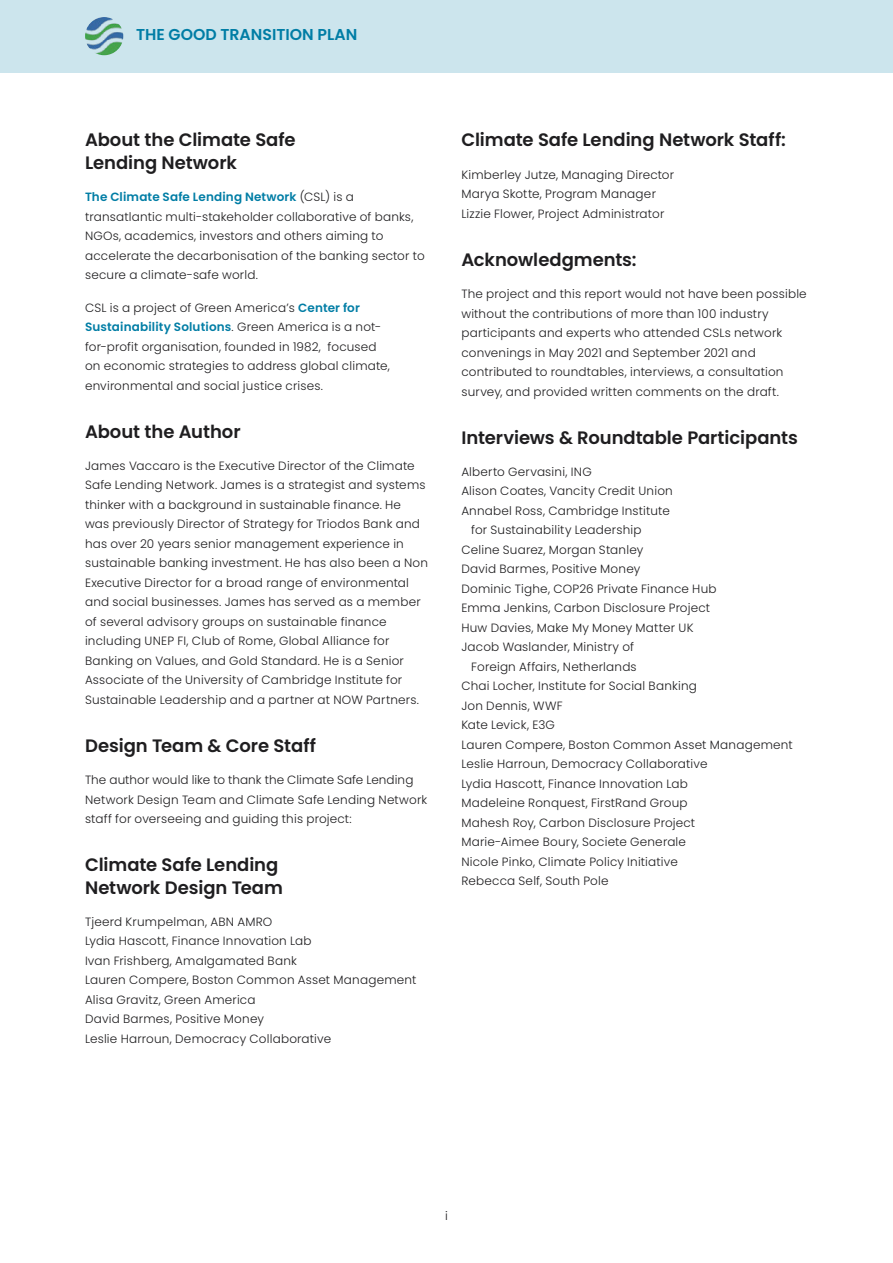
<style>
.page{position:relative;width:893px;height:1263px;background:#fff}
.page>*{position:absolute;margin:0;border:0;box-sizing:border-box;transform-origin:0 0}
.t1{font:600 18px/22.5px "Poppins";letter-spacing:-.005em;color:#1f1e20}
.t2{font:600 15.75px "Poppins";color:#007da5}
.t3{font:300 12px/19.5px "Poppins";letter-spacing:.015em;color:#1f1e20}
.s1{font-weight:600;color:#007da5}
</style>
<div class="page">
<div style="left:0;top:0;width:893px;height:72px;background:#cce5ed"></div>
<img style="left:85px;top:17px;width:38px;height:38px;border-radius:19px">
<h2 class="t2" style="left:136px;top:26px;width:223px">THE GOOD TRANSITION PLAN</h2>
<h1 class="t1" style="left:85px;top:129px;width:212px">About the Climate Safe<br>Lending Network</h1>
<p class="t3" style="left:85px;top:187px;width:341px"><span class="s1">The Climate Safe Lending Network</span> (CSL) is a transatlantic multi-stakeholder collaborative of banks, NGOs, academics, investors and others aiming to accelerate the decarbonisation of the banking sector to secure a climate-safe world.</p>
<p class="t3" style="left:85px;top:298px;width:306px">CSL is a project of Green America’s <span class="s1">Center for Sustainability Solutions</span>. Green America is a not&shy;for-profit organisation, founded in 1982, focused on economic strategies to address global climate, environmental and social justice crises.</p>
<h1 class="t1" style="left:85px;top:420px;width:157px">About the Author</h1>
<p class="t3" style="left:85px;top:456px;width:345px">James Vaccaro is the Executive Director of the Climate Safe Lending Network. James is a strategist and systems thinker with a background in sustainable finance. He was previously Director of Strategy for Triodos Bank and has over 20 years senior management experience in sustainable banking investment. He has also been a Non Executive Director for a broad range of environmental and social businesses. James has served as a member of several advisory groups on sustainable finance including UNEP FI, Club of Rome, Global Alliance for Banking on Values, and Gold Standard. He is a Senior Associate of the University of Cambridge Institute for Sustainable Leadership and a partner at NOW Partners.</p>
<h1 class="t1" style="left:85px;top:734px;width:232px">Design Team &amp; Core Staff</h1>
<p class="t3" style="left:85px;top:770px;width:344px">The author would like to thank the Climate Safe Lending<br>Network Design Team and Climate Safe Lending Network staff for overseeing and guiding this project:</p>
<h1 class="t1" style="left:85px;top:854px;width:199px">Climate Safe Lending<br>Network Design Team</h1>
<p class="t3" style="left:85px;top:912px;width:333px">Tjeerd Krumpelman, ABN AMRO<br>Lydia Hascott, Finance Innovation Lab<br>Ivan Frishberg, Amalgamated Bank<br>Lauren Compere, Boston Common Asset Management Alisa Gravitz, Green America<br>David Barmes, Positive Money<br>Leslie Harroun, Democracy Collaborative</p>
<h1 class="t1" style="left:461px;top:129px;width:326px">Climate Safe Lending Network Staff:</h1>
<p class="t3" style="left:461px;top:165px;width:214px">Kimberley Jutze, Managing Director<br>Marya Skotte, Program Manager<br>Lizzie Flower, Project Administrator</p>
<h1 class="t1" style="left:461px;top:248px;width:177px">Acknowledgments:</h1>
<p class="t3" style="left:461px;top:284px;width:347px">The project and this report would not have been possible without the contributions of more than 100 industry participants and experts who attended CSLs network convenings in May 2021 and September 2021 and contributed to roundtables, interviews, a consultation survey, and provided written comments on the draft.</p>
<h1 class="t1" style="left:461px;top:426px;width:338px">Interviews &amp; Roundtable Participants</h1>
<p class="t3" style="left:461px;top:462px;width:132px">Alberto Gervasini, ING</p>
<p class="t3" style="left:461px;top:481px;width:213px">Alison Coates, Vancity Credit Union</p>
<p class="t3" style="left:461px;top:501px;width:210px">Annabel Ross, Cambridge Institute</p>
<p class="t3" style="left:471px;top:520px;width:172px">for Sustainability Leadership</p>
<p class="t3" style="left:461px;top:540px;width:184px">Celine Suarez, Morgan Stanley</p>
<p class="t3" style="left:461px;top:559px;width:180px">David Barmes, Positive Money</p>
<p class="t3" style="left:461px;top:579px;width:257px">Dominic Tighe, COP26 Private Finance Hub</p>
<p class="t3" style="left:461px;top:598px;width:250px">Emma Jenkins, Carbon Disclosure Project</p>
<p class="t3" style="left:461px;top:618px;width:234px">Huw Davies, Make My Money Matter UK</p>
<p class="t3" style="left:461px;top:637px;width:174px">Jacob Waslander, Ministry of</p>
<p class="t3" style="left:471px;top:657px;width:167px">Foreign Affairs, Netherlands</p>
<p class="t3" style="left:461px;top:676px;width:237px">Chai Locher, Institute for Social Banking</p>
<p class="t3" style="left:461px;top:696px;width:103px">Jon Dennis, WWF</p>
<p class="t3" style="left:461px;top:715px;width:95px">Kate Levick, E3G</p>
<p class="t3" style="left:461px;top:735px;width:333px">Lauren Compere, Boston Common Asset Management</p>
<p class="t3" style="left:461px;top:754px;width:248px">Leslie Harroun, Democracy Collaborative</p>
<p class="t3" style="left:461px;top:774px;width:228px">Lydia Hascott, Finance Innovation Lab</p>
<p class="t3" style="left:461px;top:793px;width:228px">Madeleine Ronquest, FirstRand Group</p>
<p class="t3" style="left:461px;top:813px;width:235px">Mahesh Roy, Carbon Disclosure Project</p>
<p class="t3" style="left:461px;top:832px;width:226px">Marie-Aimee Boury, Societe Generale</p>
<p class="t3" style="left:461px;top:852px;width:218px">Nicole Pinko, Climate Policy Initiative</p>
<p class="t3" style="left:461px;top:871px;width:149px">Rebecca Self, South Pole</p>
<p class="t3" style="left:445px;top:1206px;width:4px">i</p>
</div>
